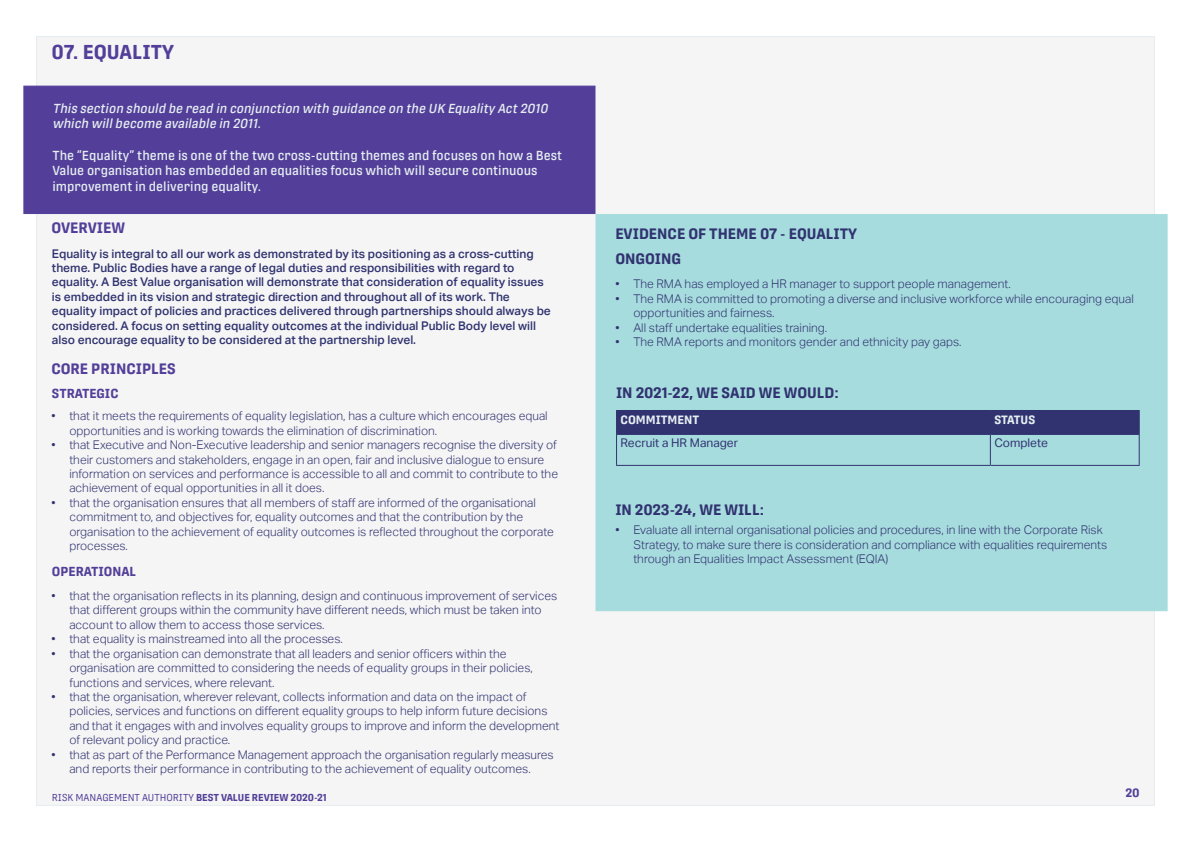
<style>
.page{position:relative;width:1191px;height:842px;background:#fff}
.page>*{position:absolute;margin:0;border:0;box-sizing:border-box;transform-origin:0 0}
.t1{font:700 20px "Protipo Narrow";color:#533f99}
.t2{font:700 15px "Protipo Narrow";color:#303370}
.t3{font:700 15px "Protipo Narrow";color:#533f99}
.t4{font:500 13px/15.6px "Protipo Narrow";color:#e5edf1}
.t5{font:italic 500 13px/15.6px "Protipo Narrow";color:#e5edf1}
.t6{font:700 13px "Protipo Narrow";color:#533f99}
.t7{font:300 12px/14.4px "Aktiv Grotesk";color:#303370}
.t8{font:500 12px/14.4px "Aktiv Grotesk";color:#303370}
.t9{font:12px "Aktiv Grotesk";color:#303370}
.t10{font:700 12px "Protipo Narrow";color:#e5edf1}
.t11{font:700 12px "Protipo Narrow";color:#533f99}
.t12{font:10px "Protipo Narrow";color:#533f99}
.s1{font-weight:700}
</style>
<div class="page">
<div style="left:36px;top:36px;width:1119px;height:770px;background:#f5f5f5;border:1px solid #e5edf1"></div>
<div style="left:23px;top:86px;width:572px;height:128px;background:#533f99"></div>
<div style="left:595px;top:214px;width:572px;height:397px;background:#a7dcde;border:1px solid #a7dcde"></div>
<div style="left:616px;top:410px;width:523px;height:24px;background:#303370"></div>
<hr style="left:616px;top:434px;width:374px;height:1px;background:#303370">
<hr style="left:616px;top:435px;width:1px;height:30px;background:#303370">
<hr style="left:990px;top:434px;width:149px;height:1px;background:#303370">
<hr style="left:990px;top:435px;width:1px;height:30px;background:#303370">
<hr style="left:1138px;top:435px;width:1px;height:30px;background:#303370">
<hr style="left:616px;top:465px;width:374px;height:1px;background:#303370">
<hr style="left:990px;top:465px;width:149px;height:1px;background:#303370">
<h1 class="t1" style="left:52px;top:40px;width:124px">07. EQUALITY</h1>
<p class="t5" style="left:52px;top:100px;width:499px">This section should be read in conjunction with guidance on the UK Equality Act 2010 which willbecome available in 2011.</p>
<p class="t4" style="left:52px;top:147px;width:511px">The “Equality” theme is one of the two cross-cutting themes and focuses on how a Best<br>Value organisation has embedded an equalities focus which will secure continuous improvement in delivering equality.</p>
<p class="t3" style="left:51px;top:219px;width:75px">OVERVIEW</p>
<p class="t8" style="left:52px;top:246px;width:500px">Equality is integral to all our work as demonstrated by its positioning as a cross-cutting theme. Public Bodies have a range of legal duties and responsibilities with regard to equality. A Best Value organisation will demonstrate that consideration of equality issues is embedded in its vision and strategic direction and throughout all of its work. The equality impact of policies and practices delivered through partnerships should always be considered. A focus on setting equality outcomes at the individual Public Body level will also encourage equality to be considered at the partnership level.</p>
<p class="t3" style="left:51px;top:360px;width:126px">CORE PRINCIPLES</p>
<p class="t7" style="left:69px;top:409px;width:480px;text-indent:-18px">• that it meets the requirements of equality legislation, has a culture which encourages equal opportunities and is working towards the elimination of discrimination.</p>
<p class="t7" style="left:69px;top:438px;width:490px;text-indent:-18px">• that Executive and Non-Executive leadership and senior managers recognise the diversity of their customers and stakeholders, engage in an open, fair and inclusive dialogue to ensure information on services and performance is accessible to all and commit to contribute to the achievement of equal opportunities in all it does.</p>
<p class="t7" style="left:69px;top:495px;width:486px;text-indent:-18px">• that the organisation ensures that all members of staff are informed of the organisational commitment to, and objectives for, equality outcomes and that the contribution by the organisation to the achievement of equality outcomes is reflected throughout the corporate processes.</p>
<p class="t6" style="left:52px;top:386px;width:68px">STRATEGIC</p>
<p class="t6" style="left:52px;top:564px;width:86px">OPERATIONAL</p>
<p class="t7" style="left:69px;top:589px;width:489px;text-indent:-18px">• that the organisation reflects in its planning, design and continuous improvement of services that different groups within the community have different needs, which must be taken into account to allow them to access those services.</p>
<p class="t7" style="left:51px;top:632px;width:293px">• that equality is mainstreamed into all the processes.</p>
<p class="t7" style="left:69px;top:646px;width:465px;text-indent:-18px">• that the organisation can demonstrate that all leaders and senior officers within the organisation are committed to considering the needs of equality groups in their policies, functions and services, where relevant.</p>
<p class="t7" style="left:69px;top:689px;width:491px;text-indent:-18px">• that the organisation, wherever relevant, collects information and data on the impact of policies, services and functions on different equality groups to help inform future decisions and that it engages with and involves equality groups to improve and inform the development of relevant policy and practice.</p>
<p class="t7" style="left:51px;top:747px;width:504px;text-align:center">• that as part of the Performance Management approach the organisation regularly measures and reports their performance in contributing to the achievement of equality outcomes.</p>
<p class="t12" style="left:52px;top:791px;width:276px">RISK MANAGEMENT AUTHORITY <span class="s1">BEST VALUE REVIEW 2020-21</span></p>
<p class="t2" style="left:615px;top:225px;width:243px">EVIDENCE OF THEME 07 - EQUALITY</p>
<p class="t7" style="left:615px;top:277px;width:397px">• The RMA has employed a HR manager to support people management.</p>
<p class="t7" style="left:633px;top:291px;width:502px;text-indent:-18px">• The RMA is committed to promoting a diverse and inclusive workforce while encouraging equal opportunities and fairness.</p>
<p class="t7" style="left:615px;top:320px;width:213px">• All staff undertake equalities training.</p>
<p class="t7" style="left:615px;top:335px;width:348px">• The RMA reports and monitors gender and ethnicity pay gaps.</p>
<p class="t2" style="left:615px;top:250px;width:67px">ONGOING</p>
<p class="t2" style="left:616px;top:383px;width:224px">IN 2021-22, WE SAID WE WOULD:</p>
<p class="t10" style="left:620px;top:413px;width:80px">COMMITMENT</p>
<p class="t10" style="left:994px;top:413px;width:42px">STATUS</p>
<p class="t9" style="left:620px;top:436px;width:119px">Recruit a HR Manager</p>
<p class="t9" style="left:994px;top:436px;width:55px">Complete</p>
<p class="t2" style="left:615px;top:501px;width:150px">IN 2023-24, WE WILL:</p>
<p class="t7" style="left:633px;top:523px;width:475px;text-indent:-18px">• Evaluate all internal organisational policies and procedures, in line with the Corporate Risk<br>Strategy, to make sure there is consideration and compliance with equalities requirements through an Equalities Impact Assessment (EQIA)</p>
<p class="t11" style="left:1125px;top:785px;width:16px">20</p>
</div>
